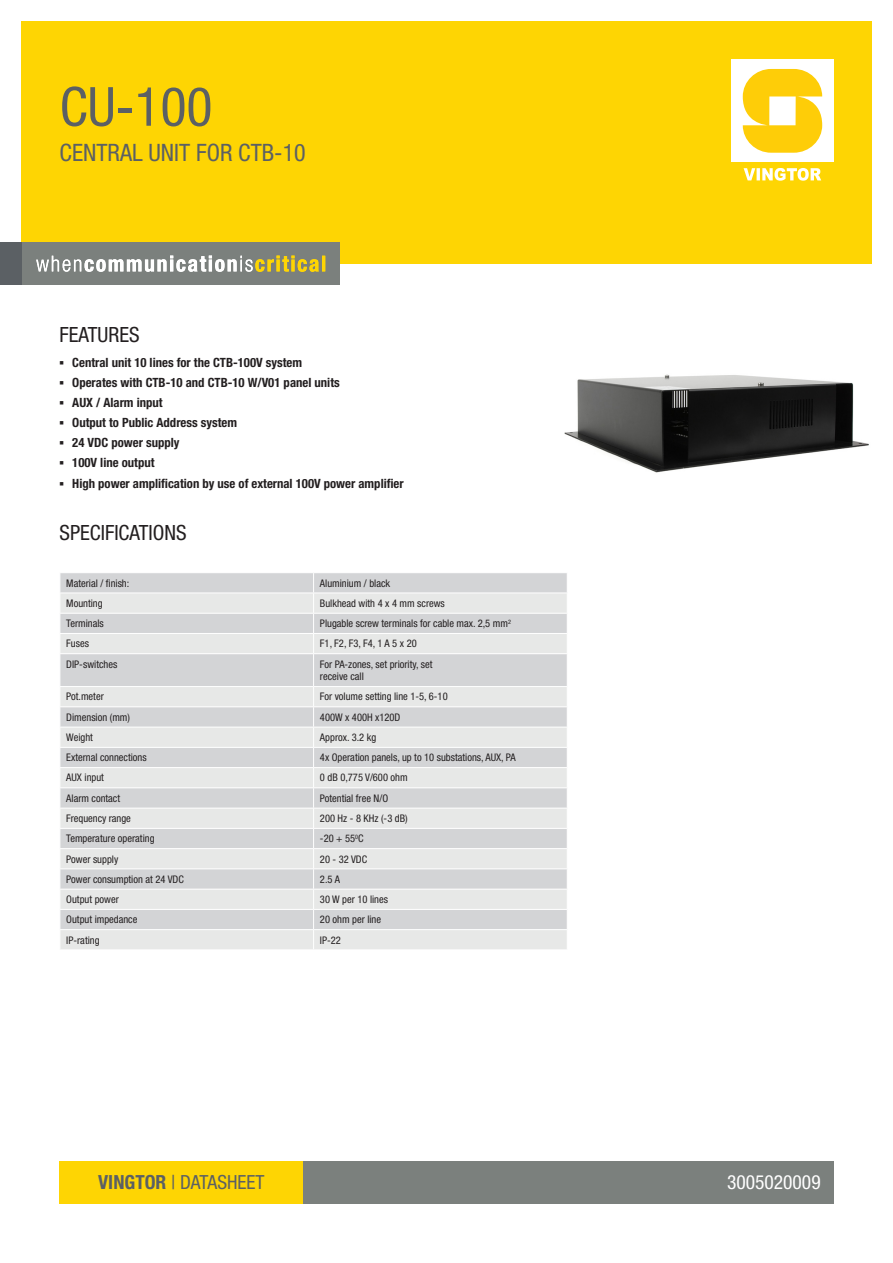
<style>
.page{position:relative;width:893px;height:1263px;background:#fff}
.page>*{position:absolute;margin:0;border:0;box-sizing:border-box;transform-origin:0 0}
.Heading_1{font:condensed 54px "Helvetica Neue LT Std";color:#5b6064}
.Heading_1_subline{font:condensed 24px "Helvetica Neue LT Std";color:#5b6064}
.Heading_2{font:condensed 21px "Helvetica Neue LT Std";color:#231f20}
.t1{font:condensed 19.5px "Helvetica Neue LT Std";color:#5b6064}
.Tagline{font:condensed 19.5px "Helvetica Neue LT Std";color:#fff}
.t2{font:700 condensed 12.75px "Helvetica Neue LT Std";color:#231f20}
.Table{font:condensed 10.5px "Helvetica Neue LT Std";color:#231f20}
.Table_bold{font:condensed 10.5px "Helvetica Neue LT Std";color:#231f20}
.s1{font-family:"Arial";font-stretch:normal}
.s2{font-weight:700}
</style>
<div class="page">
<div style="left:21px;top:21px;width:851px;height:243px;background:#fed503"></div>
<div style="left:303px;top:1161px;width:530px;height:42px;background:#7b807d"></div>
<div style="left:60px;top:1161px;width:243px;height:42px;background:#fed503"></div>
<div style="left:21px;top:242px;width:319px;height:43px;background:#7b807d"></div>
<div style="left:0;top:242px;width:21px;height:43px;background:#5b6064"></div>
<svg style="left:36px;top:255px;width:289px;height:17px"></svg>
<div style="left:731px;top:60px;width:102px;height:102px;background:#fff"></div>
<svg style="left:743px;top:69px;width:79px;height:84px"></svg>
<svg style="left:744px;top:168px;width:77px;height:13px"></svg>
<div style="left:61px;top:573px;width:506px;height:20px;background:#d3d4d6"></div>
<svg style="left:61px;top:594px;width:506px;height:355px;background:#dddede"></svg>
<hr style="left:60px;top:613px;width:254px;height:1px;background:#fff">
<hr style="left:314px;top:613px;width:254px;height:1px;background:#fff">
<hr style="left:60px;top:633px;width:254px;height:1px;background:#fff">
<hr style="left:314px;top:633px;width:254px;height:1px;background:#fff">
<svg style="left:313px;top:573px;width:1px;height:80px"></svg>
<hr style="left:60px;top:653px;width:254px;height:1px;background:#fff">
<hr style="left:314px;top:653px;width:254px;height:1px;background:#fff">
<hr style="left:313px;top:654px;width:1px;height:32px;background:#fff">
<hr style="left:60px;top:686px;width:254px;height:1px;background:#fff">
<hr style="left:314px;top:686px;width:254px;height:1px;background:#fff">
<hr style="left:60px;top:706px;width:254px;height:1px;background:#fff">
<hr style="left:314px;top:706px;width:254px;height:1px;background:#fff">
<hr style="left:60px;top:727px;width:254px;height:1px;background:#fff">
<hr style="left:314px;top:727px;width:254px;height:1px;background:#fff">
<hr style="left:60px;top:747px;width:254px;height:1px;background:#fff">
<hr style="left:314px;top:747px;width:254px;height:1px;background:#fff">
<hr style="left:60px;top:767px;width:254px;height:1px;background:#fff">
<hr style="left:314px;top:767px;width:254px;height:1px;background:#fff">
<hr style="left:60px;top:787px;width:254px;height:1px;background:#fff">
<hr style="left:314px;top:787px;width:254px;height:1px;background:#fff">
<hr style="left:60px;top:808px;width:254px;height:1px;background:#fff">
<hr style="left:314px;top:808px;width:254px;height:1px;background:#fff">
<hr style="left:60px;top:828px;width:254px;height:1px;background:#fff">
<hr style="left:314px;top:828px;width:254px;height:1px;background:#fff">
<hr style="left:60px;top:848px;width:254px;height:1px;background:#fff">
<hr style="left:314px;top:848px;width:254px;height:1px;background:#fff">
<hr style="left:60px;top:868px;width:254px;height:1px;background:#fff">
<hr style="left:314px;top:868px;width:254px;height:1px;background:#fff">
<hr style="left:60px;top:889px;width:254px;height:1px;background:#fff">
<hr style="left:314px;top:889px;width:254px;height:1px;background:#fff">
<hr style="left:60px;top:909px;width:254px;height:1px;background:#fff">
<hr style="left:314px;top:909px;width:254px;height:1px;background:#fff">
<hr style="left:60px;top:929px;width:254px;height:1px;background:#fff">
<hr style="left:314px;top:929px;width:254px;height:1px;background:#fff">
<svg style="left:313px;top:687px;width:1px;height:262px"></svg>
<svg style="left:60px;top:687px;width:1px;height:262px"></svg>
<svg style="left:60px;top:573px;width:1px;height:80px"></svg>
<hr style="left:60px;top:593px;width:254px;height:1px;background:#fff">
<img style="left:564px;top:374px;width:305px;height:99px">
<p class="Heading_1" style="left:60px;top:75px;width:154px">CU-100</p>
<p class="Heading_1_subline" style="left:60px;top:139px;width:248px">CENTRAL UNIT FOR CTB-10</p>
<p class="Heading_2" style="left:60px;top:323px;width:82px">FEATURES</p>
<p class="t2" style="left:60px;top:355px;width:244px"><span class="s1">▪</span> Central unit 10 lines for the CTB-100V system</p>
<p class="t2" style="left:60px;top:375px;width:282px"><span class="s1">▪</span> Operates with CTB-10 and CTB-10 W/V01 panel units</p>
<p class="t2" style="left:60px;top:395px;width:105px"><span class="s1">▪</span> AUX / Alarm input</p>
<p class="t2" style="left:60px;top:415px;width:179px"><span class="s1">▪</span> Output to Public Address system</p>
<p class="t2" style="left:60px;top:435px;width:122px"><span class="s1">▪</span> 24 VDC power supply</p>
<p class="t2" style="left:60px;top:455px;width:97px"><span class="s1">▪</span> 100V line output</p>
<p class="t2" style="left:60px;top:475px;width:346px"><span class="s1">▪</span> High power amplification by use of external 100V power amplifier</p>
<p class="Heading_2" style="left:60px;top:521px;width:129px">SPECIFICATIONS</p>
<p class="Table_bold" style="left:66px;top:577px;width:65px">Material / finish:</p>
<p class="Table" style="left:320px;top:577px;width:72px">Aluminium / black</p>
<p class="Table_bold" style="left:66px;top:597px;width:38px">Mounting</p>
<p class="Table" style="left:320px;top:597px;width:126px">Bulkhead with 4 x 4 mm screws</p>
<p class="Table_bold" style="left:66px;top:617px;width:39px">Terminals</p>
<p class="Table" style="left:320px;top:617px;width:192px">Plugable screw terminals for cable max. 2,5 mm<sup>2</sup></p>
<p class="Table_bold" style="left:66px;top:637px;width:24px">Fuses</p>
<p class="Table" style="left:320px;top:637px;width:98px">F1, F2, F3, F4, 1 A 5 x 20</p>
<p class="Table_bold" style="left:66px;top:658px;width:53px">DIP-switches</p>
<p class="Table" style="left:320px;top:658px;width:114px">For PA-zones, set priority, set</p>
<p class="Table" style="left:320px;top:670px;width:45px">receive call</p>
<p class="Table_bold" style="left:66px;top:691px;width:39px">Pot.meter</p>
<p class="Table" style="left:320px;top:691px;width:129px">For volume setting line 1-5, 6-10</p>
<p class="Table_bold" style="left:66px;top:711px;width:65px">Dimension (mm)</p>
<p class="Table" style="left:320px;top:711px;width:82px">400W x 400H x120D</p>
<p class="Table_bold" style="left:66px;top:731px;width:28px">Weight</p>
<p class="Table" style="left:320px;top:731px;width:58px">Approx. 3.2 kg</p>
<p class="Table_bold" style="left:66px;top:751px;width:82px">External connections</p>
<p class="Table" style="left:320px;top:751px;width:197px">4x Operation panels, up to 10 substations, AUX, PA</p>
<p class="Table_bold" style="left:66px;top:772px;width:39px">AUX input</p>
<p class="Table" style="left:320px;top:772px;width:89px">0 dB 0,775 V/600 ohm</p>
<p class="Table_bold" style="left:66px;top:792px;width:55px">Alarm contact</p>
<p class="Table" style="left:320px;top:792px;width:70px">Potential free N/O</p>
<p class="Table_bold" style="left:66px;top:812px;width:66px">Frequency range</p>
<p class="Table" style="left:320px;top:812px;width:89px">200 Hz - 8 KHz (-3 dB)</p>
<p class="Table_bold" style="left:66px;top:832px;width:90px">Temperature operating</p>
<p class="Table" style="left:320px;top:832px;width:45px">-20 + 55<sup>0</sup>C</p>
<p class="Table_bold" style="left:66px;top:853px;width:53px">Power supply</p>
<p class="Table" style="left:320px;top:853px;width:49px">20 - 32 VDC</p>
<p class="Table_bold" style="left:66px;top:873px;width:119px">Power consumption at 24 VDC</p>
<p class="Table" style="left:320px;top:873px;width:21px">2.5 A</p>
<p class="Table_bold" style="left:66px;top:893px;width:54px">Output power</p>
<p class="Table" style="left:320px;top:893px;width:70px">30 W per 10 lines</p>
<p class="Table_bold" style="left:66px;top:913px;width:73px">Output impedance</p>
<p class="Table" style="left:320px;top:913px;width:63px">20 ohm per line</p>
<p class="Table_bold" style="left:66px;top:934px;width:35px">IP-rating</p>
<p class="Table" style="left:320px;top:934px;width:22px">IP-22</p>
<h3 class="t1" style="left:98px;top:1171px;width:168px"><span class="s2">VINGTOR</span> | DATASHEET</h3>
<p class="Tagline" style="left:727px;top:1171px;width:95px">3005020009</p>
</div>
